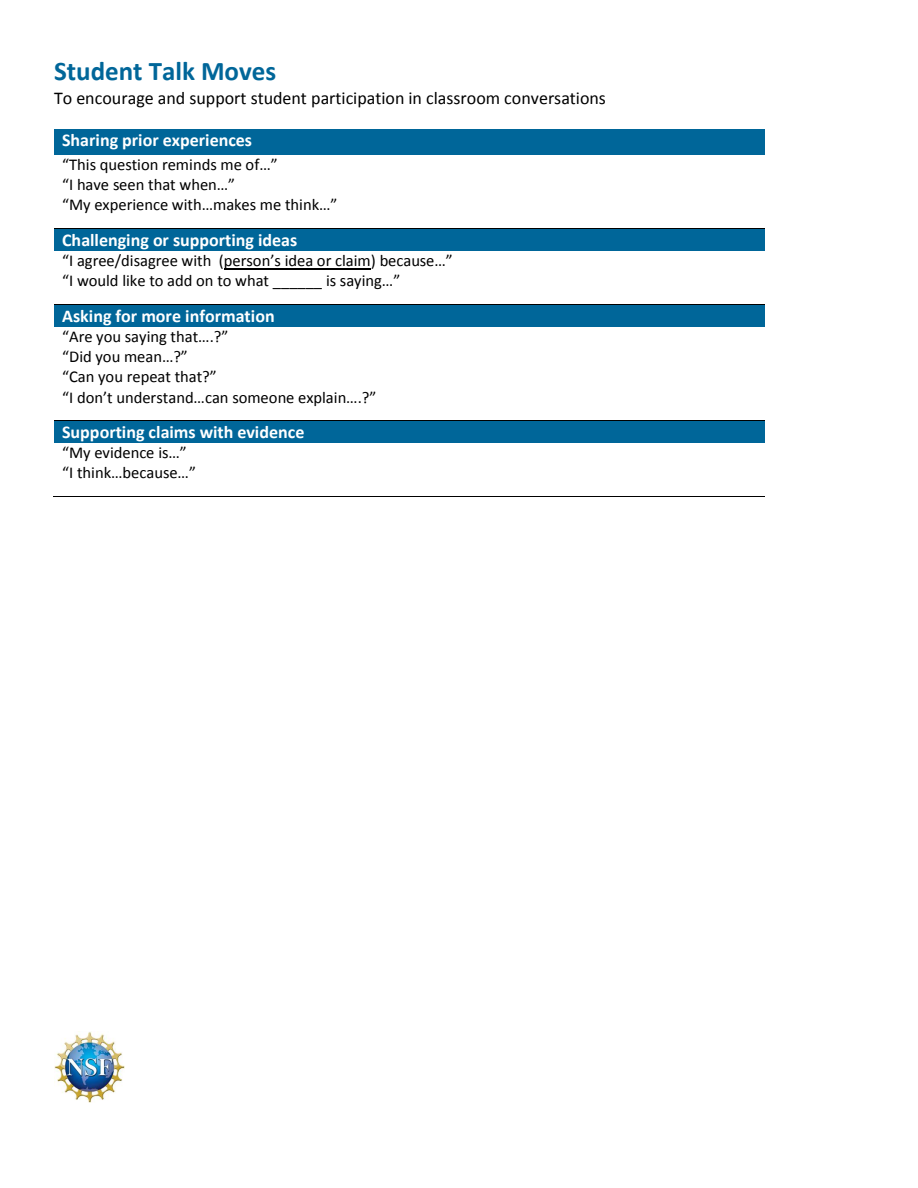
<style>
.page{position:relative;width:918px;height:1188px;background:#fff}
.page>*{position:absolute;margin:0;border:0;box-sizing:border-box;transform-origin:0 0}
.t1{font:700 27px "Calibri";color:#069}
.t2{font:700 18px "Calibri";color:#fff}
.t3{font:18px "Calibri";color:#000}
.t4{font:16.5px "Calibri";color:#000}
</style>
<div class="page">
<img style="left:54px;top:1032px;width:70px;height:70px">
<div style="left:54px;top:129px;width:8px;height:22px;background:#069"></div>
<div style="left:756px;top:129px;width:8px;height:22px;background:#069"></div>
<hr style="left:54px;top:151px;width:710px;height:4px;background:#069">
<div style="left:62px;top:129px;width:694px;height:22px;background:#069"></div>
<div style="left:54px;top:229px;width:8px;height:22px;background:#069"></div>
<div style="left:756px;top:229px;width:8px;height:22px;background:#069"></div>
<div style="left:62px;top:229px;width:694px;height:22px;background:#069"></div>
<hr style="left:54px;top:228px;width:710px;height:1px;background:#000">
<hr style="left:224px;top:268px;width:147px;height:1px;background:#000">
<div style="left:54px;top:305px;width:8px;height:22px;background:#069"></div>
<div style="left:756px;top:305px;width:8px;height:22px;background:#069"></div>
<div style="left:62px;top:305px;width:694px;height:22px;background:#069"></div>
<hr style="left:54px;top:304px;width:710px;height:1px;background:#000">
<div style="left:54px;top:421px;width:8px;height:22px;background:#069"></div>
<div style="left:756px;top:421px;width:8px;height:22px;background:#069"></div>
<div style="left:62px;top:421px;width:694px;height:22px;background:#069"></div>
<hr style="left:54px;top:420px;width:710px;height:1px;background:#000">
<hr style="left:53px;top:496px;width:711px;height:1px;background:#000">
<p class="t1" style="left:54px;top:59px;width:224px">Student Talk Moves</p>
<p class="t3" style="left:54px;top:91px;width:553px">To encourage and support student participation in classroom conversations</p>
<p class="t2" style="left:62px;top:133px;width:191px">Sharing prior experiences</p>
<p class="t4" style="left:62px;top:158px;width:217px">“This question reminds me of…”</p>
<p class="t4" style="left:62px;top:178px;width:174px">“I have seen that when…”</p>
<p class="t4" style="left:62px;top:198px;width:277px">“My experience with…makes me think…”</p>
<p class="t2" style="left:62px;top:232px;width:237px">Challenging or supporting ideas</p>
<p class="t4" style="left:62px;top:254px;width:392px">“I agree/disagree with (person’s idea or claim) because…”</p>
<p class="t4" style="left:62px;top:274px;width:340px">“I would like to add on to what ______ is saying…”</p>
<p class="t2" style="left:62px;top:308px;width:214px">Asking for more information</p>
<p class="t4" style="left:62px;top:330px;width:168px">“Are you saying that….?”</p>
<p class="t4" style="left:62px;top:350px;width:127px">“Did you mean…?”</p>
<p class="t4" style="left:62px;top:370px;width:156px">“Can you repeat that?”</p>
<p class="t4" style="left:62px;top:390px;width:316px">“I don’t understand…can someone explain….?”</p>
<p class="t2" style="left:62px;top:424px;width:244px">Supporting claims with evidence</p>
<p class="t4" style="left:62px;top:446px;width:126px">“My evidence is…”</p>
<p class="t4" style="left:62px;top:466px;width:135px">“I think…because…”</p>
</div>
